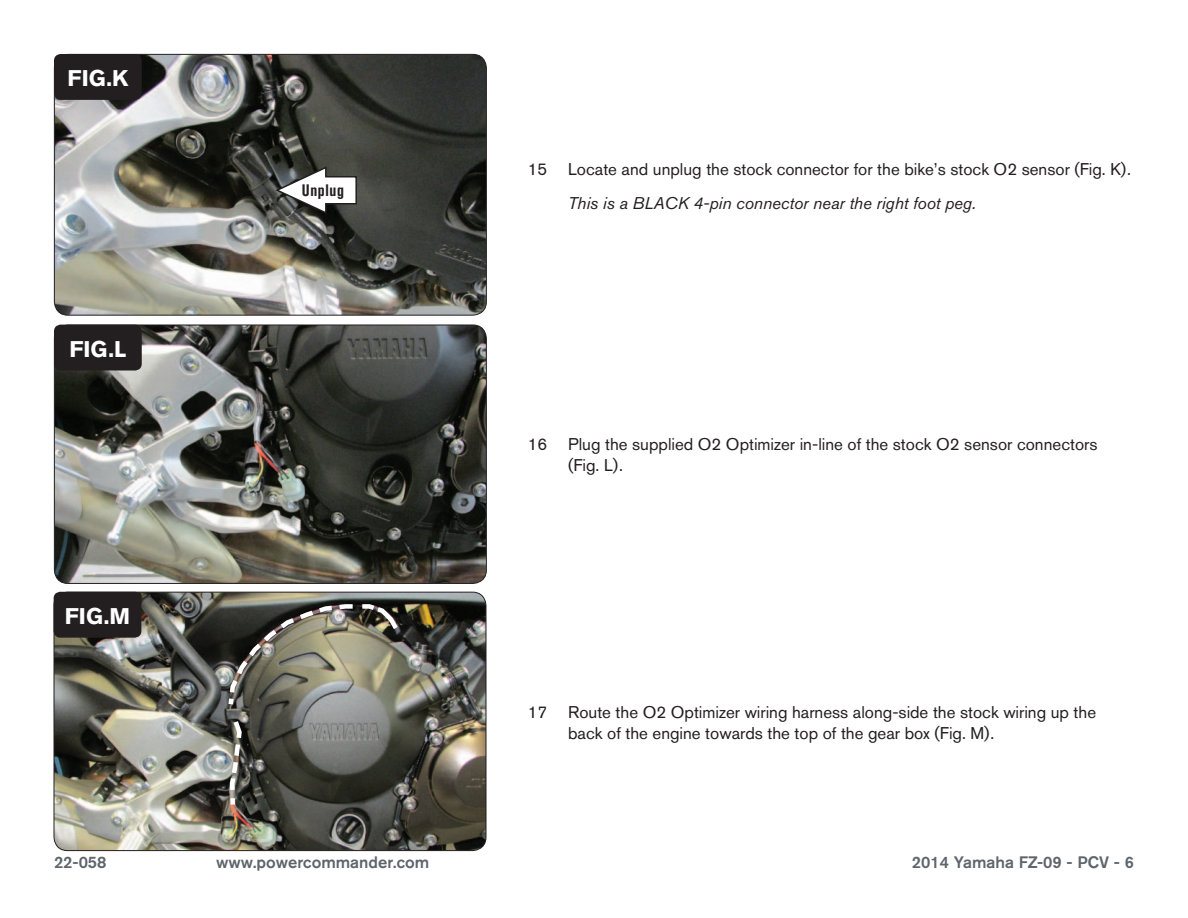
<style>
.page{position:relative;width:1188px;height:918px;background:#fff}
.page>*{position:absolute;margin:0;border:0;box-sizing:border-box;transform-origin:0 0}
.t1{font:700 22.5px "Akzidenz Grotesk BQ";color:#fff}
.Bodycopy{font:16.8px/20.2px "Akzidenz Grotesk BQ";color:#231f20}
.Bodycopy-2{font:italic 16.8px "Akzidenz Grotesk BQ";color:#231f20}
.t2{font:500 16.5px "Akzidenz Grotesk BQ";color:#5e656c}
.Callouts{font:700 condensed 16.5px "Akzidenz Grotesk BQ";letter-spacing:.04em;color:#231f20}
</style>
<div class="page">
<img style="left:54px;top:54px;width:431px;height:260px">
<div style="left:54px;top:54px;width:433px;height:262px;border:1px solid #231f20;border-radius:14px"></div>
<img style="left:54px;top:592px;width:432px;height:259px">
<div style="left:54px;top:592px;width:432px;height:259px;border:1px solid #231f20;border-radius:14px"></div>
<div style="left:54px;top:592px;width:87px;height:46px;background:#231f20;border-radius:7px"></div>
<div style="left:54px;top:54px;width:88px;height:46px;background:#231f20;border-radius:7px"></div>
<img style="left:54px;top:325px;width:432px;height:258px">
<div style="left:54px;top:325px;width:433px;height:259px;border:1px solid #231f20;border-radius:14px"></div>
<div style="left:54px;top:325px;width:88px;height:46px;background:#231f20;border-radius:7px"></div>
<svg style="left:274px;top:166px;width:84px;height:49px"></svg>
<img style="left:226px;top:602px;width:176px;height:107px">
<svg style="left:228px;top:716px;width:16px;height:93px"></svg>
<p class="t1" style="left:68px;top:65px;width:62px">FIG.K</p>
<p class="t1" style="left:70px;top:336px;width:58px">FIG.L</p>
<p class="t1" style="left:65px;top:603px;width:67px">FIG.M</p>
<p class="Callouts" style="left:302px;top:181px;width:44px">Unplug</p>
<p class="Bodycopy" style="left:528px;top:159px;width:605px">15 Locate and unplug the stock connector for the bike’s stock O2 sensor (Fig. K).</p>
<p class="Bodycopy-2" style="left:568px;top:193px;width:409px">This is a BLACK 4-pin connector near the right foot peg.</p>
<p class="Bodycopy" style="left:568px;top:434px;width:531px;text-indent:-40px">16 Plug the supplied O2 Optimizer in-line of the stock O2 sensor connectors (Fig. L).</p>
<p class="Bodycopy" style="left:568px;top:702px;width:530px;text-indent:-40px">17 Route the O2 Optimizer wiring harness along-side the stock wiring up the back of the engine towards the top of the gear box (Fig. M).</p>
<p class="t2" style="left:54px;top:852px;width:54px">22-058</p>
<p class="t2" style="left:216px;top:852px;width:215px">www.powercommander.com</p>
<p class="t2" style="left:912px;top:852px;width:224px">2014 Yamaha FZ-09 - PCV - 6</p>
</div>
